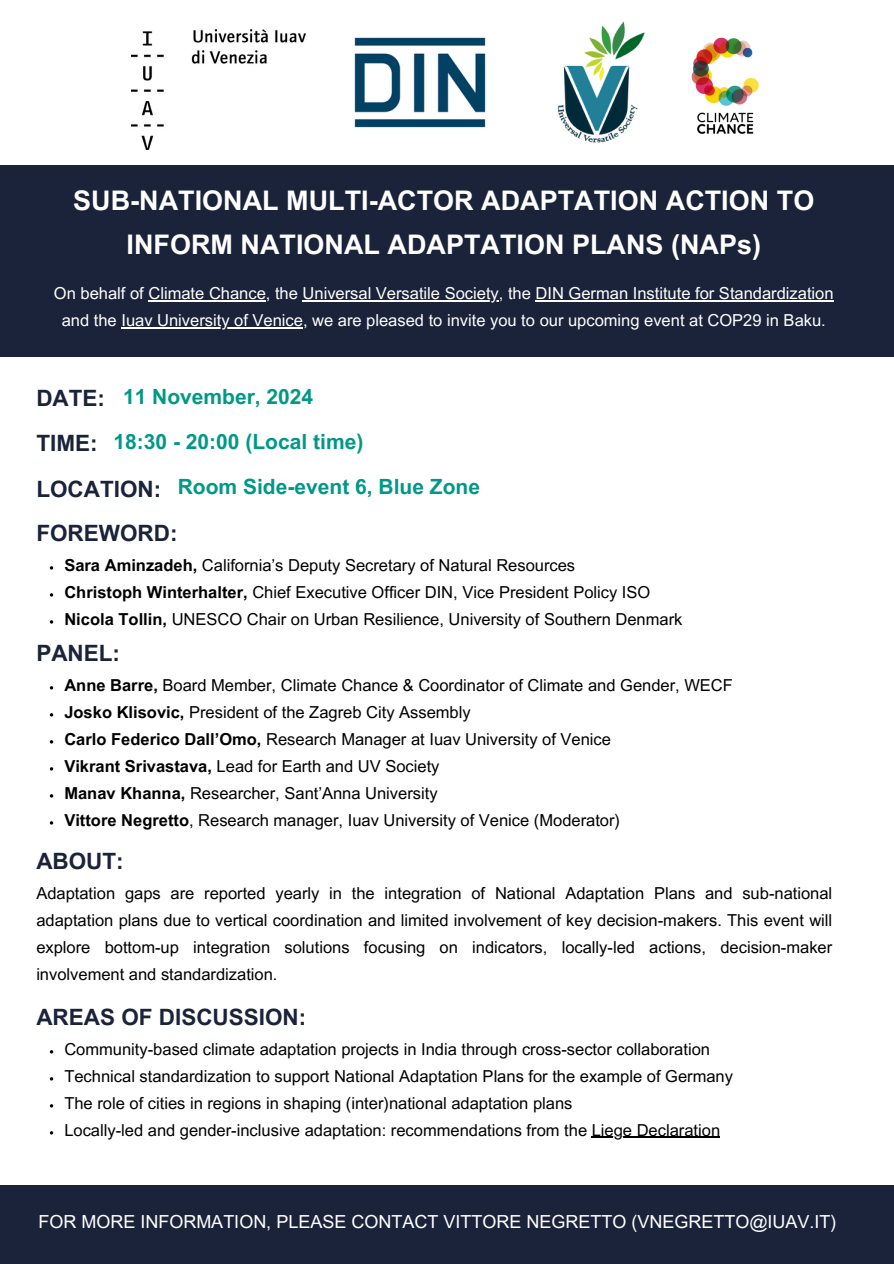
<style>
.page{position:relative;width:894px;height:1264px;background:#fff}
.page>*{position:absolute;margin:0;border:0;box-sizing:border-box;transform-origin:0 0}
.t1{font:700 27px/43.8px "Arial MT Pro";color:#fff;text-align:center}
.t2{font:700 22.5px "Arial MT Pro";color:#1a233a}
.t3{font:700 21px "Arial MT Pro";color:#009887}
.t4{font:18px "Arial MT Pro";color:#fff}
.t5{font:16.5px/27px "Arial MT Pro";color:#000;text-align:justify}
.t6{font:16.5px "Arial MT Pro";color:#fff}
.s1{font-weight:700}
</style>
<div class="page">
<div style="left:0;top:166px;width:893px;height:191px;background:#1a233a"></div>
<img style="left:354px;top:37px;width:132px;height:91px">
<img style="left:691px;top:37px;width:68px;height:97px">
<div style="left:0;top:1185px;width:893px;height:78px;background:#1a233a"></div>
<img style="left:131px;top:29px;width:175px;height:121px">
<img style="left:557px;top:22px;width:88px;height:121px">
<hr style="left:148px;top:300px;width:118px;height:2px;background:#fff">
<hr style="left:302px;top:300px;width:196px;height:2px;background:#fff">
<hr style="left:535px;top:300px;width:298px;height:2px;background:#fff">
<hr style="left:121px;top:327px;width:182px;height:2px;background:#fff">
<hr style="left:591px;top:1136px;width:129px;height:1px;background:#000">
<h1 class="t1" style="left:73px;top:182px;width:742px">SUB-NATIONAL MULTI-ACTOR ADAPTATION ACTION TO<br>INFORM NATIONAL ADAPTATION PLANS (NAPs)</h1>
<p class="t6" style="left:54px;top:287px;width:781px">On behalf of Climate Chance, the Universal Versatile Society, the DIN German Institute for Standardization</p>
<h2 class="t6" style="left:62px;top:314px;width:765px">and the Iuav University of Venice, we are pleased to invite you to our upcoming event at COP29 in Baku.</h2>
<h2 class="t2" style="left:36px;top:390px;width:70px">DATE:</h2>
<h3 class="t3" style="left:123px;top:389px;width:192px">11 November, 2024</h3>
<h3 class="t2" style="left:36px;top:434px;width:63px">TIME:</h3>
<h2 class="t3" style="left:113px;top:433px;width:251px">18:30 - 20:00 (Local time)</h2>
<h2 class="t2" style="left:36px;top:480px;width:126px">LOCATION:</h2>
<p class="t3" style="left:178px;top:479px;width:304px">Room Side-event 6, Blue Zone</p>
<p class="t2" style="left:36px;top:524px;width:143px">FOREWORD:</p>
<p class="t5" style="left:64px;top:553px;width:512px"><span class="s1">Sara Aminzadeh,</span> California’s Deputy Secretary of Natural Resources</p>
<h2 class="t5" style="left:64px;top:580px;width:587px"><span class="s1">Christoph Winterhalter,</span> Chief Executive Officer DIN, Vice President Policy ISO</h2>
<p class="t5" style="left:64px;top:607px;width:619px"><span class="s1">Nicola Tollin,</span> UNESCO Chair on Urban Resilience, University of Southern Denmark</p>
<h2 class="t2" style="left:36px;top:644px;width:85px">PANEL:</h2>
<p class="t5" style="left:64px;top:673px;width:670px"><span class="s1">Anne Barre,</span> Board Member, Climate Chance &amp; Coordinator of Climate and Gender, WECF</p>
<p class="t5" style="left:64px;top:700px;width:407px"><span class="s1">Josko Klisovic,</span> President of the Zagreb City Assembly</p>
<p class="t5" style="left:64px;top:727px;width:548px"><span class="s1">Carlo Federico Dall’Omo,</span> Research Manager at Iuav University of Venice</p>
<h4 class="t5" style="left:64px;top:754px;width:557px;text-align:left"><span class="s1">Vikrant Srivastava,</span> Lead for Earth and UV Society<br><span class="s1">Manav Khanna,</span> Researcher, Sant’Anna University<br><span class="s1">Vittore Negretto</span>, Research manager, Iuav University of Venice (Moderator)</h4>
<p class="t2" style="left:36px;top:852px;width:89px">ABOUT:</p>
<p class="t5" style="left:36px;top:881px;width:797px">Adaptation gaps are reported yearly in the integration of National Adaptation Plans and sub-national adaptation plans due to vertical coordination and limited involvement of key decision-makers. This event will explore bottom-up integration solutions focusing on indicators, locally-led actions, decision-maker involvement and standardization.</p>
<p class="t2" style="left:36px;top:1008px;width:271px">AREAS OF DISCUSSION:</p>
<p class="t5" style="left:64px;top:1037px;width:647px">Community-based climate adaptation projects in India through cross-sector collaboration</p>
<p class="t5" style="left:64px;top:1064px;width:670px">Technical standardization to support National Adaptation Plans for the example of Germany</p>
<h2 class="t5" style="left:64px;top:1091px;width:509px">The role of cities in regions in shaping (inter)national adaptation plans</h2>
<p class="t5" style="left:64px;top:1118px;width:657px">Locally-led and gender-inclusive adaptation: recommendations from the Liege Declaration</p>
<p class="t4" style="left:38px;top:1214px;width:799px">FOR MORE INFORMATION, PLEASE CONTACT VITTORE NEGRETTO (VNEGRETTO@IUAV.IT)</p>
</div>
